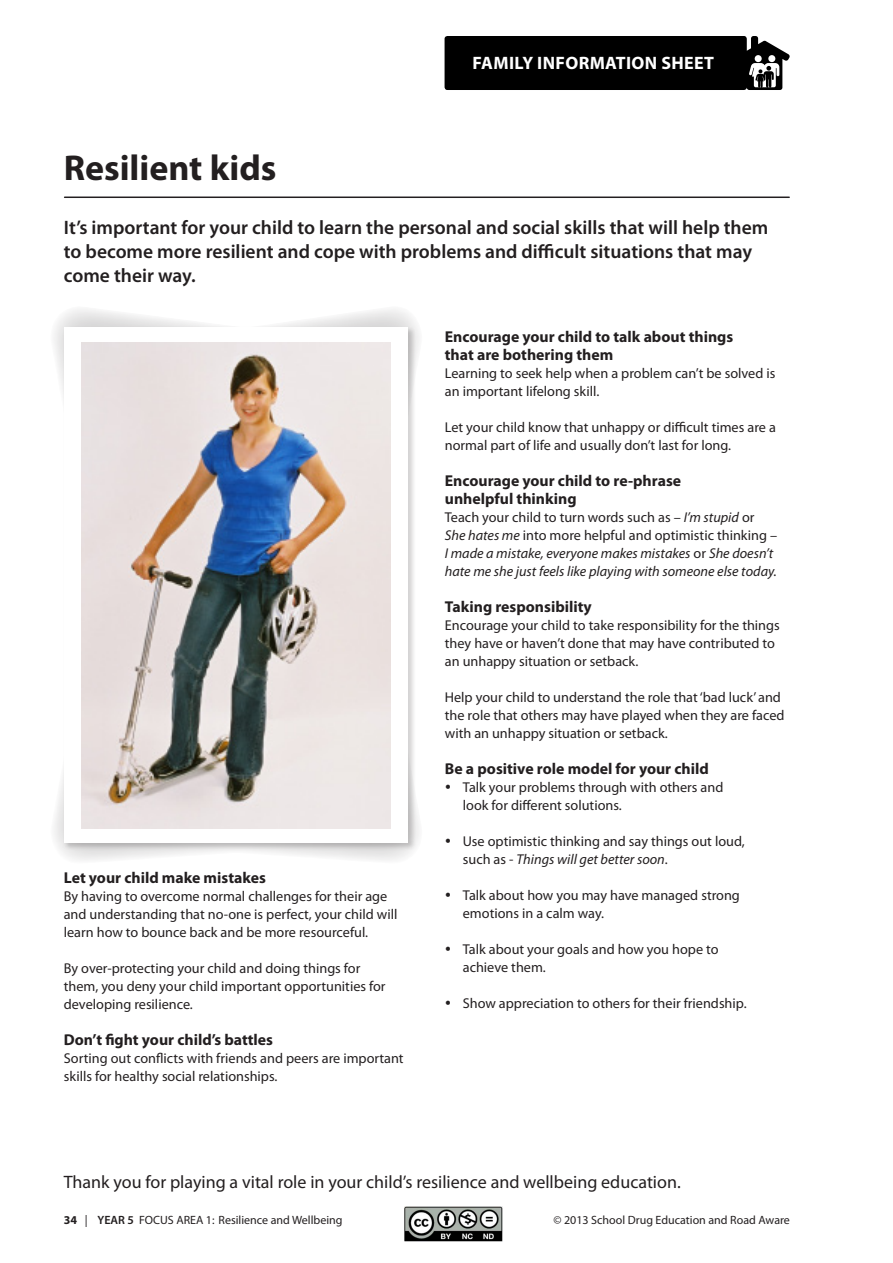
<style>
.page{position:relative;width:893px;height:1263px;background:#fff}
.page>*{position:absolute;margin:0;border:0;box-sizing:border-box;transform-origin:0 0}
.t1{font:700 36px "Myriad Pro";color:#231f20}
.t2{font:600 19.5px/24px "Myriad Pro";color:#231f20}
.t3{font:18px "Myriad Pro";color:#231f20}
.t4{font:700 18px "Myriad Pro";letter-spacing:.02em;color:#fff}
.t5{font:700 15.75px/18px "Myriad Pro";color:#231f20}
.t6{font:14.25px/18px "Myriad Pro";color:#231f20}
.t7{font:italic 14.25px/18px "Myriad Pro";color:#231f20}
.t8{font:12px "Myriad Pro";color:#231f20}
.s1{font-style:normal}
.s2{font-style:italic}
.s3{font-weight:700}
.s4{font-weight:600}
</style>
<div class="page">
<hr style="left:65px;top:196px;width:724px;height:2px;background:#231f20">
<svg style="left:445px;top:36px;width:345px;height:54px;background:#0f0f0f"></svg>
<svg style="left:54px;top:309px;width:365px;height:551px"></svg>
<div style="left:63px;top:326px;width:353px;height:524px;background:#231f20;opacity:.2"></div>
<div style="left:64px;top:327px;width:344px;height:516px;background:#fff"></div>
<img style="left:82px;top:342px;width:309px;height:486px">
<img style="left:404px;top:1206px;width:99px;height:35px">
<h1 class="t1" style="left:64px;top:144px;width:214px">Resilient kids</h1>
<p class="t4" style="left:473px;top:51px;width:76px">family infor</p>
<p class="t4" style="left:590px;top:51px;width:19px">mation</p>
<p class="t4" style="left:661px;top:51px;width:34px">sheet</p>
<h2 class="t2" style="left:64px;top:215px;width:706px">It’s important for your child to learn the personal and social skills that will help them to become more resilient and cope with problems and difficult situations that may come their way.</h2>
<p class="t5" style="left:64px;top:868px;width:204px">Let your child make mistakes</p>
<p class="t6" style="left:64px;top:887px;width:335px">By having to overcome normal challenges for their age and understanding that no-one is perfect, your child will learn how to bounce back and be more resourceful.</p>
<p class="t6" style="left:64px;top:959px;width:323px">By over-protecting your child and doing things for them, you deny your child important opportunities for developing resilience.</p>
<p class="t5" style="left:64px;top:1030px;width:211px">Don’t fight your child’s battles</p>
<p class="t6" style="left:64px;top:1049px;width:341px">Sorting out conflicts with friends and peers are important skills for healthy social relationships.</p>
<p class="t5" style="left:445px;top:327px;width:290px">Encourage your child to talk about things that are bothering them</p>
<p class="t6" style="left:445px;top:364px;width:332px">Learning to seek help when a problem can’t be solved is an important lifelong skill.</p>
<p class="t6" style="left:445px;top:418px;width:332px">Let your child know that unhappy or difficult times are a normal part of life and usually don’t last for long.</p>
<p class="t5" style="left:445px;top:471px;width:238px">Encourage your child to re-phrase unhelpful thinking</p>
<p class="t7" style="left:445px;top:508px;width:334px"><span class="s1">Teach your child to turn words such as –</span> I’m stupid <span class="s1">or </span>She hates me <span class="s1">into more helpful and optimistic thinking – </span>I made a mistake, everyone makes mistakes <span class="s1">or</span> She doesn’t hate me she just feels like playing with someone else today.</p>
<p class="t5" style="left:445px;top:597px;width:148px">Taking responsibility</p>
<p class="t6" style="left:445px;top:616px;width:336px">Encourage your child to take responsibility for the things they have or haven’t done that may have contributed to an unhappy situation or setback.</p>
<p class="t6" style="left:445px;top:688px;width:341px">Help your child to understand the role that ‘bad luck’ and the role that others may have played when they are faced with an unhappy situation or setback.</p>
<p class="t5" style="left:445px;top:759px;width:265px">Be a positive role model for your child</p>
<p class="t6" style="left:463px;top:778px;width:262px">Talk your problems through with others and look for different solutions.</p>
<p class="t6" style="left:463px;top:832px;width:284px">Use optimistic thinking and say things out loud, such as - <span class="s2">Things will get better soon</span>.</p>
<p class="t6" style="left:463px;top:886px;width:279px">Talk about how you may have managed strong emotions in a calm way.</p>
<p class="t6" style="left:463px;top:940px;width:257px">Talk about your goals and how you hope to achieve them.</p>
<p class="t6" style="left:463px;top:994px;width:285px">Show appreciation to others for their friendship.</p>
<p class="t3" style="left:64px;top:1171px;width:618px">Thank you for playing a vital role in your child’s resilience and wellbeing education.</p>
<p class="t8" style="left:64px;top:1213px;width:280px"><span class="s3">34</span> | <span class="s4">YEAR 5</span> FOCUS AREA 1: Resilience and Wellbeing</p>
<p class="t8" style="left:553px;top:1213px;width:238px">© 2013 School Drug Education and Road Aware</p>
</div>
